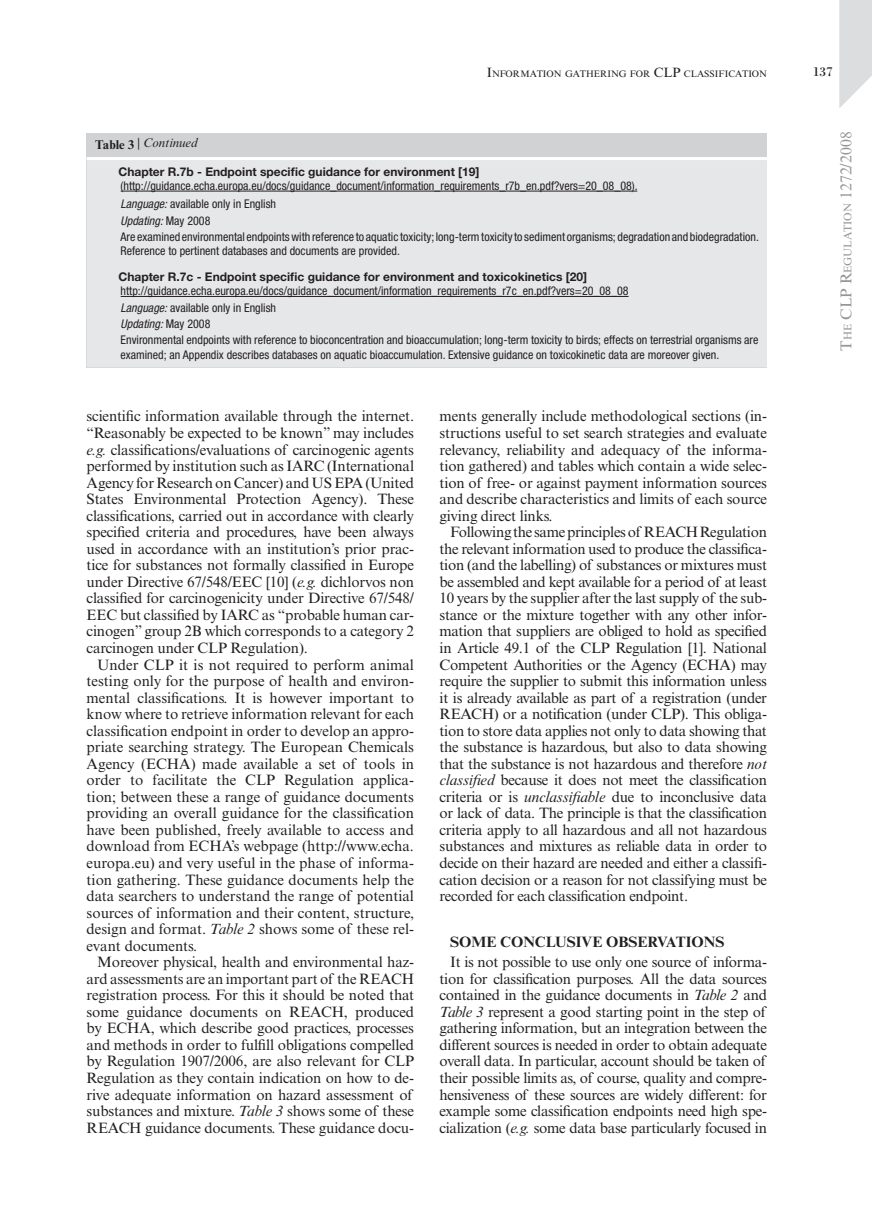
<style>
.page{position:relative;width:872px;height:1213px;background:#fff}
.page>*{position:absolute;margin:0;border:0;box-sizing:border-box;transform-origin:0 0}
.t1{font:15.75px "Times New Roman MT Std";color:#939598}
.t2{font:15px/16.5px "Times New Roman MT Std";letter-spacing:-.01em;color:#231f20;text-align:justify}
.t3{font:700 15px "Times New Roman MT Std";color:#231f20}
.t4{font:13.5px "Bodoni Std";color:#231f20}
.t5{font:italic 12.75px "Times New Roman MT Std";color:#231f20}
.t6{font:condensed 12px/16.4px "Helvetica Neue LT Std";color:#231f20}
.t7{font:700 12px "Helvetica Neue LT Std";color:#231f20}
.t8{font:9.45px "Times New Roman MT Std";color:#231f20}
.s1{font-size:13.5px}
.s2{font-weight:700;font-style:normal}
.s3{font-style:normal}
.s4{font-style:italic}
.s5{font-size:10.95px}
</style>
<div class="page">
<div style="left:87px;top:133px;width:680px;height:234px;background:#d1d2d4"></div>
<div style="left:87px;top:160px;width:680px;height:207px;background:#e6e7e9"></div>
<hr style="left:87px;top:157px;width:680px;height:3px;background:#fff">
<hr style="left:121px;top:191px;width:516px;height:1px;background:#231f20">
<hr style="left:121px;top:296px;width:508px;height:1px;background:#231f20">
<svg style="left:839px;top:0;width:33px;height:108px;background:#e1e2e3"></svg>
<p class="t8" style="left:487px;top:68px;width:177px"><span class="s1">I</span>nformation gathering for <span class="s1">CLP</span></p>
<p class="t8" style="left:684px;top:68px;width:85px">classification</p>
<p class="t4" style="left:813px;top:64px;width:22px">137</p>
<p class="t5" style="left:95px;top:136px;width:104px"><span class="s2">Table 3</span> <span class="s3">|</span> Continued</p>
<p class="t7" style="left:118px;top:164px;width:363px">Chapter R.7b - Endpoint specific guidance for environment [19]</p>
<p class="t6" style="left:121px;top:176px;width:518px;line-height:18.5px">(http://guidance.echa.europa.eu/docs/guidance_document/information_requirements_r7b_en.pdf?vers=20_08_08).<br><span class="s4">Language:</span> available only in English</p>
<p class="t6" style="left:121px;top:212px;width:640px"><span class="s4">Updating:</span> May 2008<br>Are examined environmental endpoints with reference to aquatic toxicity; long-term toxicity to sediment organisms; degradation and biodegradation.</p>
<p class="t6" style="left:121px;top:243px;width:281px">Reference to pertinent databases and documents are provided.</p>
<p class="t7" style="left:118px;top:269px;width:470px">Chapter R.7c - Endpoint specific guidance for environment and toxicokinetics [20]</p>
<p class="t6" style="left:121px;top:283px;width:639px">http://guidance.echa.europa.eu/docs/guidance_document/information_requirements_r7c_en.pdf?vers=20_08_08<br><span class="s4">Language:</span> available only in English<br><span class="s4">Updating:</span> May 2008<br>Environmental endpoints with reference to bioconcentration and bioaccumulation; long-term toxicity to birds; effects on terrestrial organisms are</p>
<p class="t6" style="left:121px;top:346px;width:600px">examined; an Appendix describes databases on aquatic bioaccumulation. Extensive guidance on toxicokinetic data are moreover given.</p>
<p class="t2" style="left:87px;top:408px;width:329px">scientific information available through the internet. “Reasonably be expected to be known” may includes <span class="s4">e.g.</span> classifications/evaluations of carcinogenic agents performed by institution such as IARC (International Agency for Research on Cancer) and US EPA (United States Environmental Protection Agency). These classifications, carried out in accordance with clearly specified criteria and procedures, have been always used in accordance with an institution’s prior prac&shy;tice for substances not formally classified in Europe under Directive 67/548/EEC [10] (<span class="s4">e.g.</span> dichlorvos non classified for carcinogenicity under Directive 67/548/ EEC but classified by IARC as “probable human car&shy;cinogen” group 2B which corresponds to a category 2 carcinogen under CLP Regulation).</p>
<p class="t2" style="left:87px;top:656px;width:329px;text-indent:11px">Under CLP it is not required to perform animal testing only for the purpose of health and environ&shy;mental classifications. It is however important to know where to retrieve information relevant for each classification endpoint in order to develop an appro&shy;priate searching strategy. The European Chemicals Agency (ECHA) made available a set of tools in order to facilitate the CLP Regulation applica&shy;tion; between these a range of guidance documents providing an overall guidance for the classification have been published, freely available to access and download from ECHA’s webpage (http://www.echa. europa.eu) and very useful in the phase of informa&shy;tion gathering. These guidance documents help the data searchers to understand the range of potential sources of information and their content, structure, design and format. <span class="s4">Table 2</span> shows some of these rel&shy;evant documents.</p>
<p class="t2" style="left:87px;top:954px;width:329px;text-indent:11px">Moreover physical, health and environmental haz&shy;ard assessments are an important part of the REACH registration process. For this it should be noted that some guidance documents on REACH, produced by ECHA, which describe good practices, processes and methods in order to fulfill obligations compelled by Regulation 1907/2006, are also relevant for CLP Regulation as they contain indication on how to de&shy;rive adequate information on hazard assessment of substances and mixture. <span class="s4">Table 3</span> shows some of these REACH guidance documents. These guidance docu-</p>
<p class="t2" style="left:440px;top:408px;width:329px">ments generally include methodological sections (in&shy;structions useful to set search strategies and evaluate relevancy, reliability and adequacy of the informa&shy;tion gathered) and tables which contain a wide selec&shy;tion of free- or against payment information sources and describe characteristics and limits of each source giving direct links.</p>
<p class="t2" style="left:440px;top:524px;width:329px;text-indent:11px">Following the same principles of REACH Regulation the relevant information used to produce the classifica&shy;tion (and the labelling) of substances or mixtures must be assembled and kept available for a period of at least 10 years by the supplier after the last supply of the sub&shy;stance or the mixture together with any other infor&shy;mation that suppliers are obliged to hold as specified in Article 49.1 of the CLP Regulation [1]. National Competent Authorities or the Agency (ECHA) may require the supplier to submit this information unless it is already available as part of a registration (under REACH) or a notification (under CLP). This obliga&shy;tion to store data applies not only to data showing that the substance is hazardous, but also to data showing that the substance is not hazardous and therefore <span class="s4">not classified</span> because it does not meet the classification criteria or is <span class="s4">unclassifiable</span> due to inconclusive data or lack of data. The principle is that the classification criteria apply to all hazardous and all not hazardous substances and mixtures as reliable data in order to decide on their hazard are needed and either a classifi&shy;cation decision or a reason for not classifying must be recorded for each classification endpoint.</p>
<p class="t3" style="left:450px;top:932px;width:276px">SOME CONCLUSIVE OBSERVATIONS</p>
<p class="t2" style="left:440px;top:954px;width:329px;text-indent:11px">It is not possible to use only one source of informa&shy;tion for classification purposes. All the data sources contained in the guidance documents in <span class="s4">Table 2</span> and <span class="s4">Table 3</span> represent a good starting point in the step of gathering information, but an integration between the different sources is needed in order to obtain adequate overall data. In particular, account should be taken of their possible limits as, of course, quality and compre&shy;hensiveness of these sources are widely different: for example some classification endpoints need high spe&shy;cialization (<span class="s4">e.g.</span> some data base particularly focused in</p>
<p class="t1" style="left:837px;top:350px;width:220px;rotate:-90deg">T<span class="s5">he</span> CLP R<span class="s5">egulation</span> 1272/2008</p>
</div>
